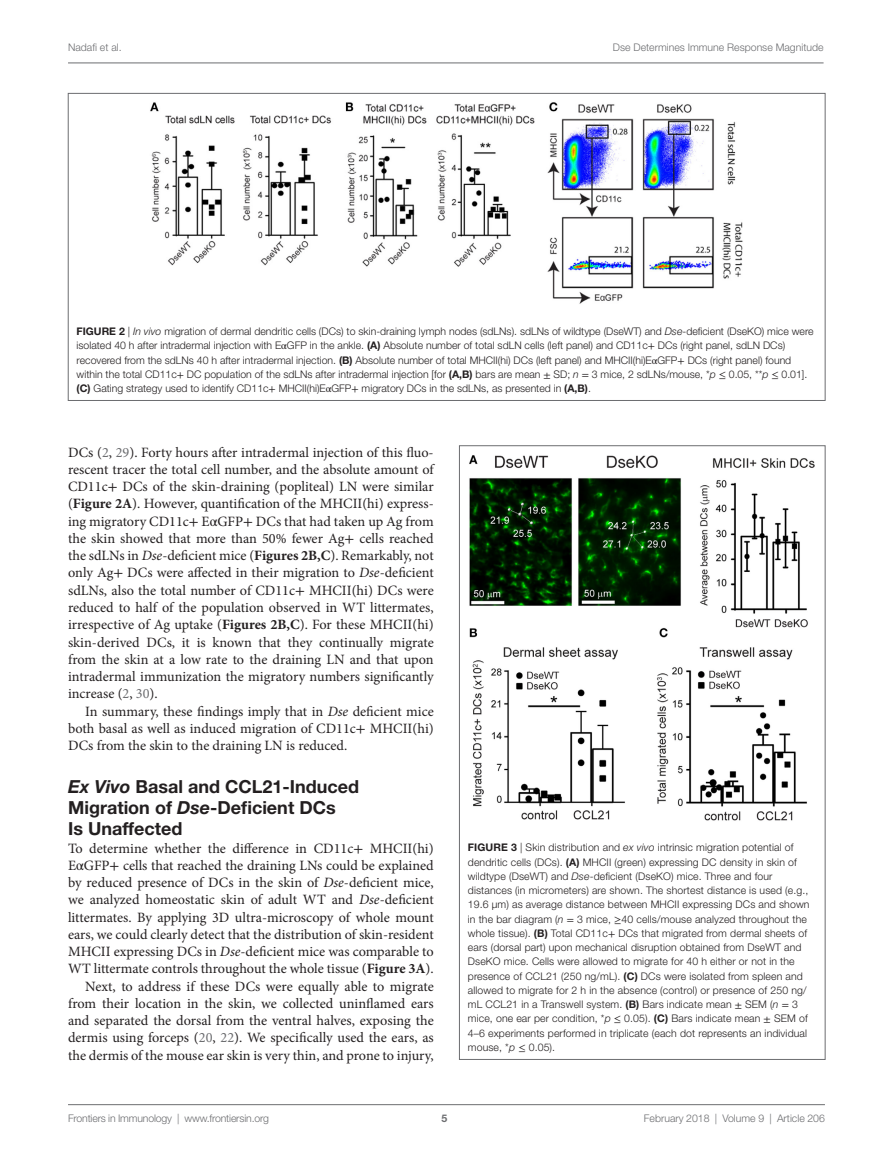
<style>
.page{position:relative;width:893px;height:1170px;background:#fff}
.page>*{position:absolute;margin:0;border:0;box-sizing:border-box;transform-origin:0 0}
.t1{font:700 18px/21px "Helvetica Neue LT Std";color:#231f20}
.t2{font:14.25px/17.2px "Minion Pro";color:#231f20;text-align:justify}
.t3{font:300 10.5px/14.2px "Helvetica Neue LT Std";letter-spacing:.01em;color:#231f20}
.t4{font:300 10.5px "Helvetica Neue LT Std";color:#6c6d70}
.t5{font:700 10.5px "Helvetica Neue LT Std";color:#6c6d70}
.s1{font-weight:700}
.s2{font-style:italic}
.s3{font-family:"STIX General";font-weight:400}
.s4{color:#6c6d70}
.s5{font-family:"STIX General"}
</style>
<div class="page">
<img style="left:150px;top:102px;width:593px;height:202px">
<img style="left:469px;top:455px;width:346px;height:366px">
<hr style="left:68px;top:1104px;width:757px;height:1px;background:#6c6d70">
<hr style="left:68px;top:63px;width:755px;height:1px;background:#6c6d70">
<p class="t4" style="left:68px;top:41px;width:55px">Nadafi et al.</p>
<p class="t4" style="left:613px;top:41px;width:212px">Dse Determines Immune Response Magnitude</p>
<p class="t3" style="left:77px;top:324px;width:738px"><span class="s1">Figure 2</span> | <span class="s2">In vivo</span> migration of dermal dendritic cells (DCs) to skin-draining lymph nodes (sdLNs). sdLNs of wildtype (DseWT) and <span class="s2">Dse</span>-deficient (DseKO) mice were isolated 40 h after intradermal injection with E<span class="s3">α</span>GFP in the ankle. <span class="s1">(A)</span> Absolute number of total sdLN cells (left panel) and CD11c<span class="s3">+</span> DCs (right panel, sdLN DCs) recovered from the sdLNs 40 h after intradermal injection. <span class="s1">(B)</span> Absolute number of total MHCII(hi) DCs (left panel) and MHCII(hi)E<span class="s3">α</span>GFP<span class="s3">+</span> DCs (right panel) found within the total CD11c<span class="s3">+</span> DC population of the sdLNs after intradermal injection [for <span class="s1">(A,B)</span> bars are mean <span class="s3">±</span> SD; <span class="s2">n</span> <span class="s3">=</span> 3 mice, 2 sdLNs/mouse, *<span class="s2">p</span> <span class="s3">≤</span> 0.05, **<span class="s2">p</span> <span class="s3">≤</span> 0.01]. <span class="s1">(C)</span> Gating strategy used to identify CD11c<span class="s3">+</span> MHCII(hi)E<span class="s3">α</span>GFP<span class="s3">+</span> migratory DCs in the sdLNs, as presented in <span class="s1">(A,B)</span>.</p>
<p class="t2" style="left:68px;top:443px;width:367px">DCs (<span class="s4">2</span>, <span class="s4">29</span>). Forty hours after intradermal injection of this fluo&shy;rescent tracer the total cell number, and the absolute amount of CD11c<span class="s5">+</span> DCs of the skin-draining (popliteal) LN were similar (<span class="s1">Figure 2A</span>). However, quantification of the MHCII(hi) express&shy;ing migratory CD11c<span class="s5">+</span> E<span class="s5">α</span>GFP<span class="s5">+</span> DCs that had taken up Ag from the skin showed that more than 50% fewer Ag<span class="s5">+</span> cells reached the sdLNs in <span class="s2">Dse</span>-deficient mice (<span class="s1">Figures 2B,C</span>). Remarkably, not only Ag<span class="s5">+</span> DCs were affected in their migration to <span class="s2">Dse</span>-deficient sdLNs, also the total number of CD11c<span class="s5">+</span> MHCII(hi) DCs were reduced to half of the population observed in WT littermates, irrespective of Ag uptake (<span class="s1">Figures 2B,C</span>). For these MHCII(hi) skin-derived DCs, it is known that they continually migrate from the skin at a low rate to the draining LN and that upon intradermal immunization the migratory numbers significantly increase (<span class="s4">2</span>, <span class="s4">30</span>).</p>
<p class="t2" style="left:68px;top:702px;width:367px;text-indent:17px">In summary, these findings imply that in <span class="s2">Dse</span> deficient mice both basal as well as induced migration of CD11c<span class="s5">+</span> MHCII(hi)<br>DCs from the skin to the draining LN is reduced.</p>
<p class="t1" style="left:68px;top:775px;width:171px"><span class="s2">Ex Vivo</span> Basal and CCL</p>
<p class="t1" style="left:68px;top:775px;width:293px;text-indent:194px">21-Induced<br>Migration of <span class="s2">Dse</span>-Deficient DCs<br>Is Unaffected</p>
<p class="t2" style="left:68px;top:839px;width:367px;text-align:right">To determine whether the difference in CD11c<span class="s5">+</span> MHCII(hi)<br>E<span class="s5">α</span>GFP<span class="s5">+</span> cells that reached the draining LNs could be explained by reduced presence of DCs in the skin of <span class="s2">Dse</span>-deficient mice, we analyzed homeostatic skin of adult WT and <span class="s2">Dse</span>-deficient littermates. By applying 3D ultra-microscopy of whole mount ears, we could clearly detect that the distribution of skin-resident MHCII expressing DCs in <span class="s2">Dse</span>-deficient mice was comparable to WT littermate controls throughout the whole tissue (<span class="s1">Figure 3A</span>).<br>Next, to address if these DCs were equally able to migrate from their location in the skin, we collected uninflamed ears and separated the dorsal from the ventral halves, exposing the dermis using forceps (<span class="s4">20</span>, <span class="s4">22</span>). We specifically used the ears, as the dermis of the mouse ear skin is very thin, and prone to injury,</p>
<p class="t3" style="left:468px;top:840px;width:343px"><span class="s1">Figure 3</span> | Skin distribution and <span class="s2">ex vivo</span> intrinsic migration potential of dendritic cells (DCs). <span class="s1">(A)</span> MHCII (green) expressing DC density in skin of wildtype (DseWT) and <span class="s2">Dse</span>-deficient (DseKO) mice. Three and four distances (in micrometers) are shown. The shortest distance is used (e.g., 19.6 µm) as average distance between MHCII expressing DCs and shown in the bar diagram (<span class="s2">n</span> <span class="s3">=</span> 3 mice, <span class="s3">≥</span>40 cells/mouse analyzed throughout the whole tissue). <span class="s1">(B)</span> Total CD11c<span class="s3">+</span> DCs that migrated from dermal sheets of ears (dorsal part) upon mechanical disruption obtained from DseWT and DseKO mice. Cells were allowed to migrate for 40 h either or not in the presence of CCL21 (250 ng/mL). <span class="s1">(C)</span> DCs were isolated from spleen and allowed to migrate for 2 h in the absence (control) or presence of 250 ng/ mL CCL21 in a Transwell system. <span class="s1">(B)</span> Bars indicate mean <span class="s3">±</span> SEM (<span class="s2">n</span> <span class="s3">=</span> 3 mice, one ear per condition, *<span class="s2">p</span> <span class="s3">≤</span> 0.05). <span class="s1">(C)</span> Bars indicate mean <span class="s3">±</span> SEM of 4–6 experiments performed in triplicate (each dot represents an individual mouse, *<span class="s2">p</span> <span class="s3">≤</span> 0.05).</p>
<p class="t4" style="left:68px;top:1111px;width:203px">Frontiers in Immunology | www.frontiersin.org</p>
<p class="t4" style="left:644px;top:1111px;width:183px">February 2018 | Volume 9 | Article 206</p>
<p class="t5" style="left:441px;top:1111px;width:7px">5</p>
</div>
